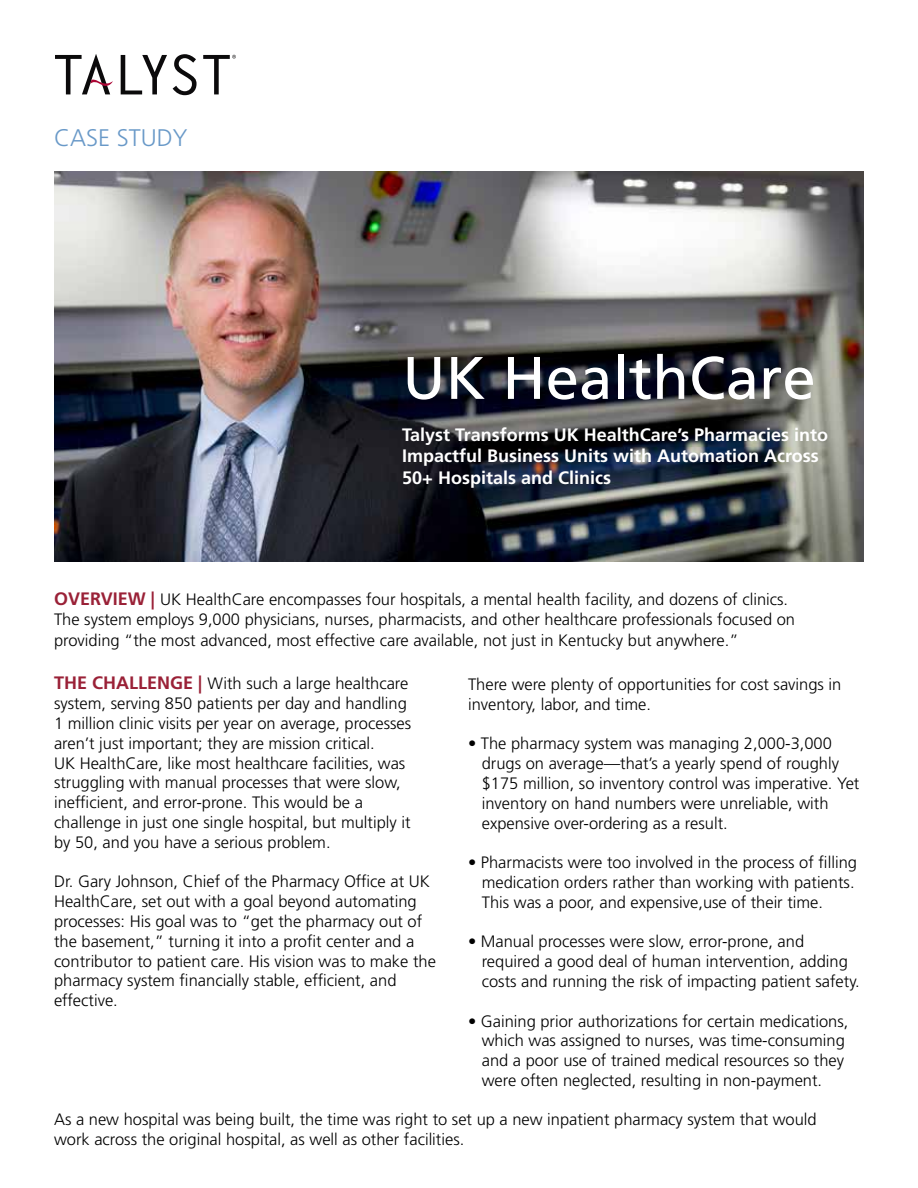
<style>
.page{position:relative;width:918px;height:1188px;background:#fff}
.page>*{position:absolute;margin:0;border:0;box-sizing:border-box;transform-origin:0 0}
.t1{font:60px "Frutiger LT Std";color:#fff}
.t2{font:300 24px "Frutiger LT Std";color:#6999c8}
.t3{font:700 18px/21.6px "Frutiger LT Std";color:#fff}
.t4{font:300 16.5px/19.8px "Frutiger LT Std";color:#000}
.s1{font-weight:700;font-size:18px;color:#9a2137}
</style>
<div class="page">
<svg style="left:121px;top:55px;width:46px;height:39px"></svg>
<svg style="left:173px;top:54px;width:24px;height:41px"></svg>
<svg style="left:55px;top:54px;width:58px;height:40px"></svg>
<svg style="left:203px;top:55px;width:33px;height:39px"></svg>
<img style="left:54px;top:172px;width:810px;height:390px">
<h2 class="t2" style="left:54px;top:124px;width:135px">CASE STUDY</h2>
<h1 class="t1" style="left:402px;top:343px;width:415px">UK HealthCare</h1>
<p class="t3" style="left:402px;top:424px;width:427px">Talyst Transforms UK HealthCare’s Pharmacies into<br>Impactful Business Units with Automation Across<br>50+ Hospitals and Clinics</p>
<p class="t4" style="left:54px;top:589px;width:743px"><span class="s1">OVERVIEW |</span> UK HealthCare encompasses four hospitals, a mental health facility, and dozens of clinics.<br>The system employs 9,000 physicians, nurses, pharmacists, and other healthcare professionals focused on</p>
<p class="t4" style="left:54px;top:631px;width:686px">providing “the most advanced, most effective care available, not just in Kentucky but anywhere.”</p>
<p class="t4" style="left:54px;top:674px;width:359px"><span class="s1">THE CHALLENGE |</span> With such a large healthcare system, serving 850 patients per day and handling 1 million clinic visits per year on average, processes aren’t just important; they are mission critical.<br>UK HealthCare, like most healthcare facilities, was struggling with manual processes that were slow, inefficient, and error-prone. This would be a challenge in just one single hospital, but multiply it by 50, and you have a serious problem.</p>
<p class="t4" style="left:54px;top:872px;width:383px">Dr. Gary Johnson, Chief of the Pharmacy Office at UK HealthCare, set out with a goal beyond automating processes: His goal was to “get the pharmacy out of the basement,” turning it into a profit center and a contributor to patient care. His vision was to make the pharmacy system financially stable, efficient, and effective.</p>
<p class="t4" style="left:468px;top:675px;width:375px">There were plenty of opportunities for cost savings in inventory, labor, and time.</p>
<p class="t4" style="left:482px;top:734px;width:379px;text-indent:-14px">• The pharmacy system was managing 2,000-3,000 drugs on average—that’s a yearly spend of roughly $175 million, so inventory control was imperative. Yet inventory on hand numbers were unreliable, with expensive over-ordering as a result.</p>
<p class="t4" style="left:482px;top:853px;width:377px;text-indent:-14px">• Pharmacists were too involved in the process of filling medication orders rather than working with patients.<br>This was a poor, and expensive,use of their time.</p>
<p class="t4" style="left:482px;top:932px;width:380px;text-indent:-14px">• Manual processes were slow, error-prone, and required a good deal of human intervention, adding costs and running the risk of impacting patient safety.</p>
<p class="t4" style="left:482px;top:1011px;width:368px;text-indent:-14px">• Gaining prior authorizations for certain medications, which was assigned to nurses, was time-consuming and a poor use of trained medical resources so they were often neglected, resulting in non-payment.</p>
<p class="t4" style="left:54px;top:1110px;width:764px">As a new hospital was being built, the time was right to set up a new inpatient pharmacy system that would work across the original hospital, as well as other facilities.</p>
</div>
